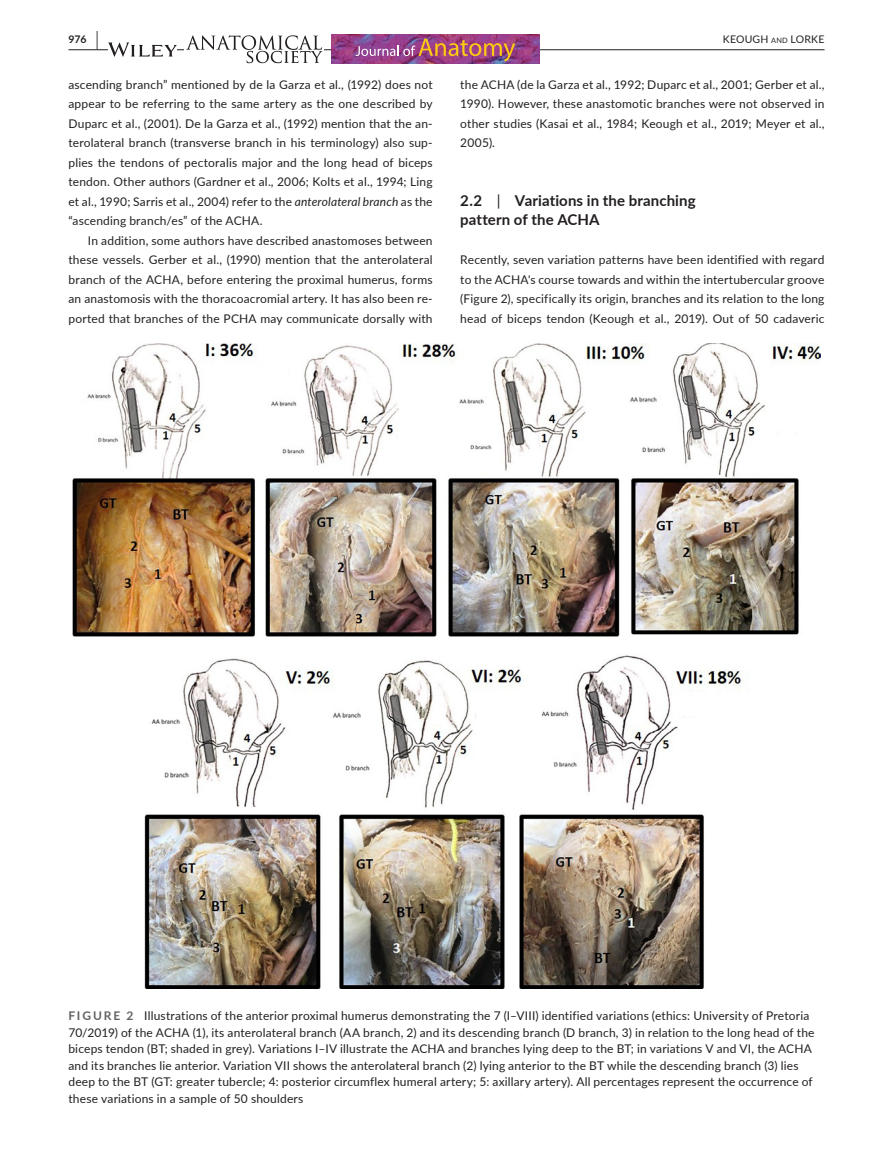
<style>
.page{position:relative;width:893px;height:1174px;background:#fff}
.page>*{position:absolute;margin:0;border:0;box-sizing:border-box;transform-origin:0 0}
.t1{font:700 15px/19.5px "Lato";letter-spacing:.005em;color:#231f20}
.t2{font:12px/19.5px "Lato";letter-spacing:.015em;color:#231f20;text-align:justify}
.t3{font:10.5px "Lato";letter-spacing:.02em;color:#231f20}
.t4{font:700 10.5px "Lato";color:#231f20}
.s1{font-size:19.5px}
.s2{font-size:7.35px}
.s3{font-style:italic}
.s4{font-weight:400}
.s5{font-weight:700;color:#636366}
</style>
<div class="page">
<hr style="left:68px;top:49px;width:756px;height:1px;background:#231f20">
<svg style="left:108px;top:42px;width:69px;height:15px"></svg>
<img style="left:185px;top:35px;width:139px;height:29px">
<img style="left:331px;top:34px;width:209px;height:30px">
<img style="left:356px;top:39px;width:159px;height:22px">
<img style="left:72px;top:344px;width:749px;height:644px">
<p class="t4" style="left:68px;top:31px;width:31px">976 <span class="s1">|</span></p>
<p class="t3" style="left:723px;top:31px;width:103px">KEOUGH <span class="s2">and</span> LORKE</p>
<p class="t2" style="left:68px;top:74px;width:366px">ascending branch” mentioned by de la Garza et al., (1992) does not appear to be referring to the same artery as the one described by Duparc et al., (2001). De la Garza et al., (1992) mention that the an&shy;terolateral branch (transverse branch in his terminology) also sup&shy;plies the tendons of pectoralis major and the long head of biceps tendon. Other authors (Gardner et al., 2006; Kolts et al., 1994; Ling et al., 1990; Sarris et al., 2004) refer to the <span class="s3">anterolateral branch</span> as the “ascending branch/es” of the ACHA.</p>
<p class="t2" style="left:68px;top:230px;width:366px;text-indent:20px">In addition, some authors have described anastomoses between these vessels. Gerber et al., (1990) mention that the anterolateral branch of the ACHA, before entering the proximal humerus, forms an anastomosis with the thoracoacromial artery. It has also been re&shy;ported that branches of the PCHA may communicate dorsally with</p>
<p class="t2" style="left:460px;top:74px;width:366px">the ACHA (de la Garza et al., 1992; Duparc et al., 2001; Gerber et al., 1990). However, these anastomotic branches were not observed in other studies (Kasai et al., 1984; Keough et al., 2019; Meyer et al., 2005).</p>
<p class="t1" style="left:460px;top:190px;width:237px">2.2 <span class="s4">|</span> Variations in the branching pattern of the ACHA</p>
<p class="t2" style="left:460px;top:249px;width:366px">Recently, seven variation patterns have been identified with regard to the ACHA's course towards and within the intertubercular groove (Figure 2), specifically its origin, branches and its relation to the long head of biceps tendon (Keough et al., 2019). Out of 50 cadaveric</p>
<p class="t2" style="left:68px;top:1007px;width:748px;line-height:16.5px;text-align:left"><span class="s5">FIGURE 2</span> Illustrations of the anterior proximal humerus demonstrating the 7 (I–VIII) identified variations (ethics: University of Pretoria 70/2019) of the ACHA (1), its anterolateral branch (AA branch, 2) and its descending branch (D branch, 3) in relation to the long head of the biceps tendon (BT; shaded in grey). Variations I–IV illustrate the ACHA and branches lying deep to the BT; in variations V and VI, the ACHA and its branches lie anterior. Variation VII shows the anterolateral branch (2) lying anterior to the BT while the descending branch (3) lies deep to the BT (GT: greater tubercle; 4: posterior circumflex humeral artery; 5: axillary artery). All percentages represent the occurrence of these variations in a sample of 50 shoulders</p>
</div>
